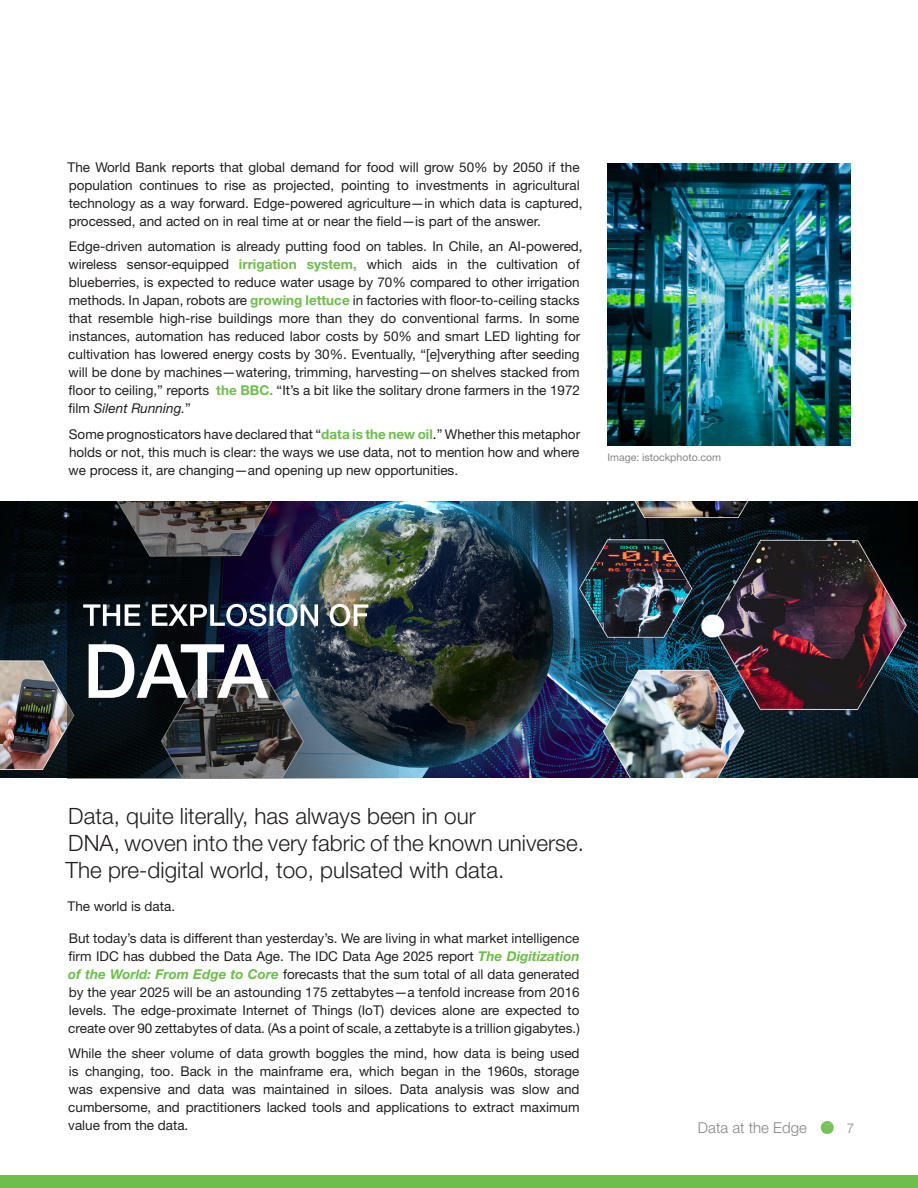
<style>
.page{position:relative;width:918px;height:1188px;background:#fff}
.page>*{position:absolute;margin:0;border:0;box-sizing:border-box;transform-origin:0 0}
.Body_Copy{font:300 22.5px/27px "Helvetica Neue LT Std";color:#231f20}
.t1{font:300 15px "Helvetica Neue LT Std";color:#858589}
.Body_Copy-2{font:13.5px/18px "Helvetica Neue LT Std";color:#231f20;text-align:justify}
.t2{font:300 13.5px "Helvetica Neue LT Std";color:#858589}
.Body_Copy-3{font:10.5px "Helvetica Neue LT Std";color:#858589}
.s1{font-weight:700;color:#6dbe4b}
.s2{font-style:italic}
.s3{color:#000}
.s4{font-weight:700;font-style:italic;color:#6dbe4b}
</style>
<div class="page">
<div style="left:0;top:1175px;width:918px;height:13px;background:#6dbe4b"></div>
<svg style="left:820px;top:1121px;width:14px;height:13px"></svg>
<img style="left:608px;top:164px;width:242px;height:282px">
<img style="left:0;top:501px;width:918px;height:276px">
<img style="left:68px;top:501px;width:331px;height:277px">
<svg style="left:89px;top:644px;width:179px;height:54px"></svg>
<img style="left:83px;top:604px;width:285px;height:22px">
<p class="Body_Copy-2" style="left:68px;top:158px;width:517px;text-align:left">The World Bank reports that global demand for food will grow 50% by 2050 if the population continues to rise as projected, pointing to investments in agricultural technology as a way forward. Edge-powered agriculture—in which data is captured, processed, and acted on in real time at or near the field—is part of the answer.</p>
<p class="Body_Copy-2" style="left:68px;top:237px;width:516px;text-align:left">Edge-driven automation is already putting food on tables. In Chile, an AI-powered, wireless sensor-equipped <span class="s1">irrigation system,</span> which aids in the cultivation of blueberries, is expected to reduce water usage by 70% compared to other irrigation methods. In Japan, robots are <span class="s1">growing lettuce</span> in factories with floor-to-ceiling stacks that resemble high-rise buildings more than they do conventional farms. In some instances, automation has reduced labor costs by 50% and smart LED lighting for cultivation has lowered energy costs by 30%. Eventually, “[e]verything after seeding will be done by machines—watering, trimming, harvesting—on shelves stacked from floor to ceiling,” reports <span class="s1">the BBC.</span> “It’s a bit like the solitary drone farmers in the 1972 film <span class="s2">Silent Running.</span>”</p>
<p class="Body_Copy-2" style="left:69px;top:425px;width:513px">Some prognosticators have declared that “<span class="s1">data is the new oil</span><span class="s3">.</span>” Whether this metaphor holds or not, this much is clear: the ways we use data, not to mention how and where we process it, are changing—and opening up new opportunities.</p>
<p class="Body_Copy-3" style="left:608px;top:451px;width:115px">Image: istockphoto.com</p>
<p class="Body_Copy" style="left:68px;top:802px;width:409px">Data, quite literally, has always been in our</p>
<p class="Body_Copy" style="left:66px;top:829px;width:520px">DNA, woven into the very fabric of the known universe.<br>The pre-digital world, too, pulsated with data.</p>
<p class="Body_Copy-2" style="left:68px;top:897px;width:109px">The world is data.</p>
<p class="Body_Copy-2" style="left:68px;top:929px;width:513px">But today’s data is different than yesterday’s. We are living in what market intelligence firm IDC has dubbed the Data Age. The IDC Data Age 2025 report <span class="s4">The Digitization of the World: From Edge to Core</span> forecasts that the sum total of all data generated by the year 2025 will be an astounding 175 zettabytes—a tenfold increase from 2016 levels. The edge-proximate Internet of Things (IoT) devices alone are expected to create over 90 zettabytes of data. (As a point of scale, a zettabyte is a trillion gigabytes.)</p>
<p class="Body_Copy-2" style="left:68px;top:1044px;width:513px">While the sheer volume of data growth boggles the mind, how data is being used is changing, too. Back in the mainframe era, which began in the 1960s, storage was expensive and data was maintained in siloes. Data analysis was slow and cumbersome, and practitioners lacked tools and applications to extract maximum value from the data.</p>
<p class="t1" style="left:698px;top:1118px;width:110px">Data at the Edge</p>
<p class="t2" style="left:847px;top:1120px;width:9px">7</p>
</div>
